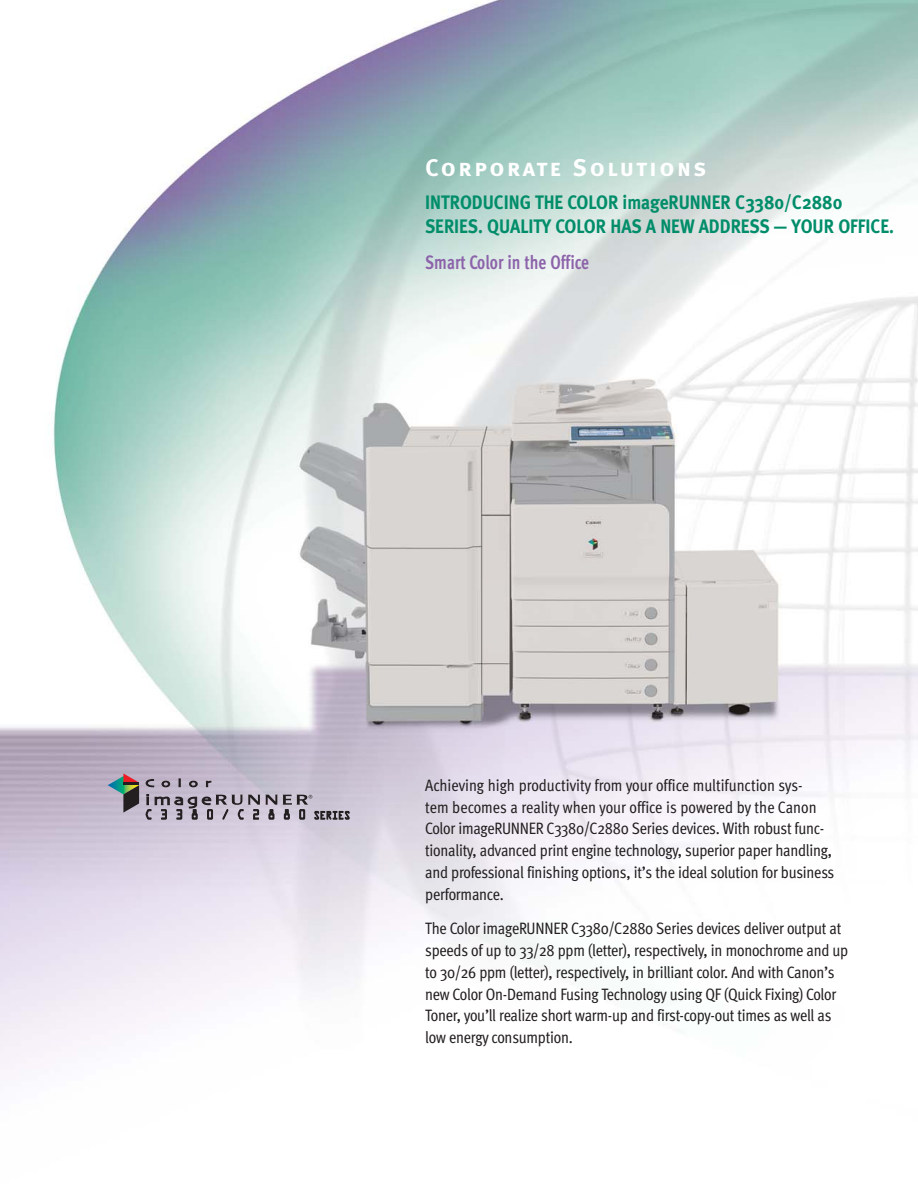
<style>
.page{position:relative;width:918px;height:1188px;background:#fff}
.page>*{position:absolute;margin:0;border:0;box-sizing:border-box;transform-origin:0 0}
.t1{font:24px "Meta Bold Caps";letter-spacing:.1em;color:#fff}
.t2{font:19.5px/24px "Meta Bold LF";color:#008d6a;scale:.9 1}
.t3{font:700 19.5px "Meta Cond";color:#8c63aa;scale:.9 1}
.t4{font:16.5px/21.8px "Meta Cond";letter-spacing:-.015em;color:#231f20}
.s1{font-family:"Meta Bold Caps"}
</style>
<div class="page">
<img style="left:0;top:0;width:918px;height:1070px">
<svg style="left:145px;top:779px;width:10px;height:9px"></svg>
<svg style="left:161px;top:780px;width:10px;height:8px"></svg>
<svg style="left:178px;top:778px;width:3px;height:9px"></svg>
<svg style="left:189px;top:780px;width:9px;height:8px"></svg>
<svg style="left:206px;top:780px;width:6px;height:7px"></svg>
<svg style="left:146px;top:794px;width:203px;height:25px;background:#a29aa8"></svg>
<svg style="left:108px;top:773px;width:31px;height:40px"></svg>
<h1 class="t1" style="left:425px;top:154px;width:282px">Corporate Solutions</h1>
<p class="t2" style="left:425px;top:193px;width:522px">INTRODUCING THE COLOR imageRUNNER <span class="s1">C3380/C2880<br></span>SERIES. QUALITY COLOR HAS A NEW ADDRESS — YOUR OFFICE.</p>
<p class="t3" style="left:425px;top:256px;width:184px">Smart Color in the Office</p>
<p class="t4" style="left:425px;top:776px;width:411px">Achieving high productivity from your office multifunction sys-<br>tem becomes a reality when your office is powered by the Canon Color imageRUNNER C3380/C2880 Series devices. With robust func&shy;tionality, advanced print engine technology, superior paper handling, and professional finishing options, it’s the ideal solution for business performance.</p>
<p class="t4" style="left:425px;top:919px;width:425px">The Color imageRUNNER C3380/C2880 Series devices deliver output at speeds of up to 33/28 ppm (letter), respectively, in monochrome and up to 30/26 ppm (letter), respectively, in brilliant color. And with Canon’s new Color On-Demand Fusing Technology using QF (Quick Fixing) Color Toner, you’ll realize short warm-up and first-copy-out times as well as low energy consumption.</p>
</div>
